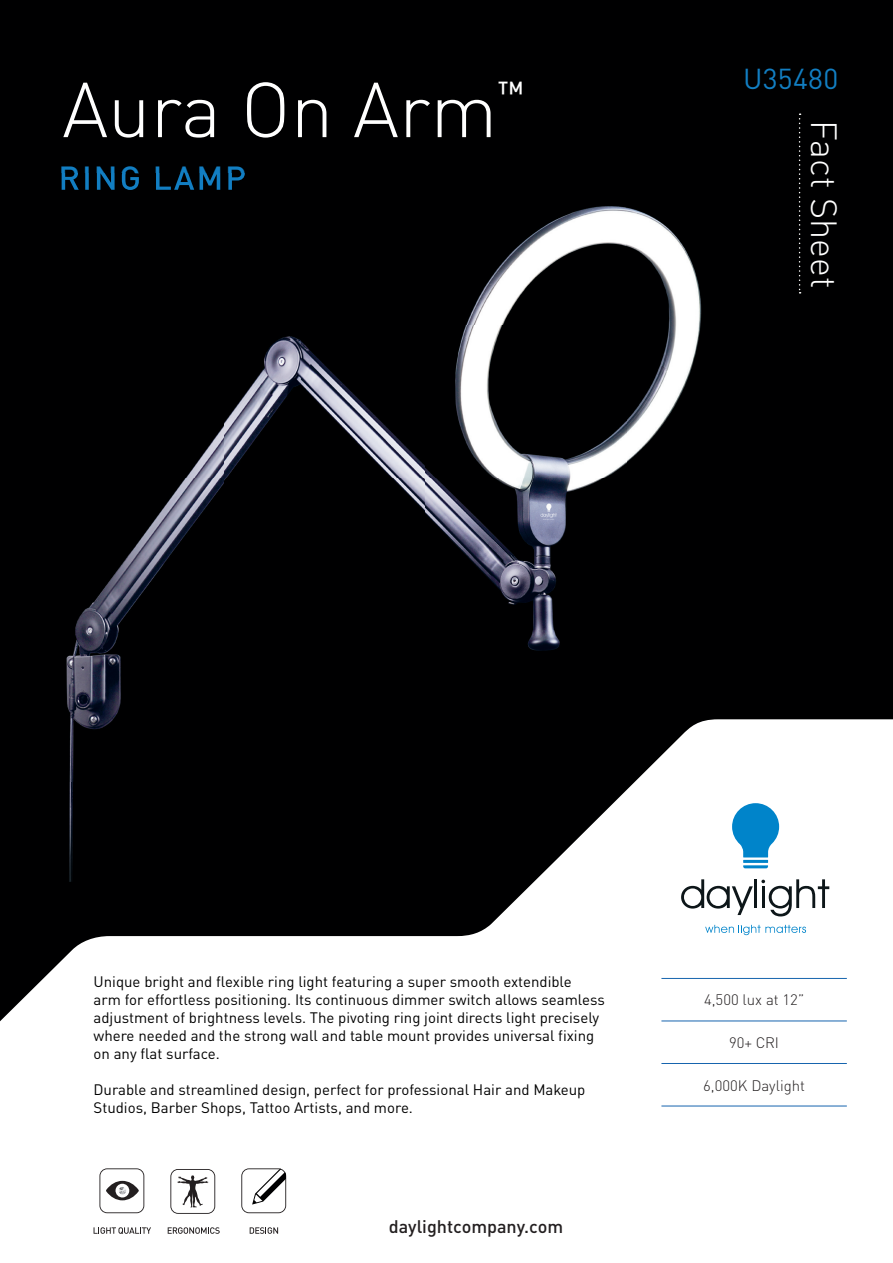
<style>
.page{position:relative;width:893px;height:1263px;background:#000001}
.page>*{position:absolute;margin:0;border:0;box-sizing:border-box;transform-origin:0 0}
.t1{font:300 76.5px "DIN Pro";color:#fff}
.t2{font:300 36px "DIN Pro";color:#fff}
.t3{font:500 33px "DIN Pro";letter-spacing:.06em;color:#127ec2}
.t4{font:500 30px "DIN Pro";color:#fff}
.t5{font:28.5px "DIN Pro";letter-spacing:.01em;color:#127ec2}
.t6{font:500 18px "DIN Pro";color:#231f20}
.t7{font:15px/18px "DIN Pro";color:#000001}
.t8{font:300 15px "DIN Pro";color:#231f20}
</style>
<div class="page">
<svg style="left:799px;top:113px;width:2px;height:180px"></svg>
<img style="left:61px;top:174px;width:641px;height:545px">
<img style="left:62px;top:174px;width:183px;height:16px">
<svg style="left:0;top:719px;width:893px;height:544px;fill:#fff"></svg>
<hr style="left:661px;top:978px;width:186px;height:1px;background:#1664ae">
<hr style="left:661px;top:1020px;width:186px;height:1px;background:#1664ae">
<hr style="left:661px;top:1063px;width:186px;height:1px;background:#1664ae">
<hr style="left:661px;top:1106px;width:186px;height:1px;background:#1664ae">
<svg style="left:732px;top:803px;width:47px;height:65px;background:#50aada"></svg>
<svg style="left:705px;top:925px;width:101px;height:10px"></svg>
<svg style="left:761px;top:879px;width:68px;height:37px;background:#c2c4c5"></svg>
<hr style="left:754px;top:879px;width:3px;height:29px;background:#0d1619">
<svg style="left:681px;top:879px;width:72px;height:36px;background:#c7c9c9"></svg>
<svg style="left:99px;top:1168px;width:45px;height:45px;background:#cfcece"></svg>
<svg style="left:170px;top:1169px;width:45px;height:45px;background:#d1d1d1"></svg>
<svg style="left:168px;top:1227px;width:52px;height:7px"></svg>
<svg style="left:94px;top:1227px;width:57px;height:7px"></svg>
<svg style="left:250px;top:1227px;width:28px;height:7px"></svg>
<svg style="left:241px;top:1168px;width:45px;height:45px;background:#d0d0d0"></svg>
<h1 class="t1" style="left:62px;top:52px;width:437px">Aura On Arm</h1>
<h3 class="t4" style="left:497px;top:69px;width:28px">™</h3>
<h3 class="t3" style="left:59px;top:152px;width:189px">RING LAMP</h3>
<h3 class="t5" style="left:743px;top:57px;width:97px">U35480</h3>
<h2 class="t2" style="left:851px;top:120px;width:169px;rotate:90deg">Fact Sheet</h2>
<p class="t7" style="left:94px;top:972px;width:513px">Unique bright and flexible ring light featuring a super smooth extendible<br>arm for effortless positioning. Its continuous dimmer switch allows seamless adjustment of brightness levels. The pivoting ring joint directs light precisely where needed and the strong wall and table mount provides universal fixing on any flat surface.</p>
<p class="t7" style="left:94px;top:1080px;width:493px">Durable and streamlined design, perfect for professional Hair and Makeup<br>Studios, Barber Shops, Tattoo Artists, and more.</p>
<p class="t6" style="left:389px;top:1212px;width:176px">daylightcompany.com</p>
<p class="t8" style="left:704px;top:989px;width:102px">4,500 lux at 12”</p>
<p class="t8" style="left:729px;top:1031px;width:51px">90+ CRI</p>
<p class="t8" style="left:703px;top:1074px;width:103px">6,000K Daylight</p>
</div>
